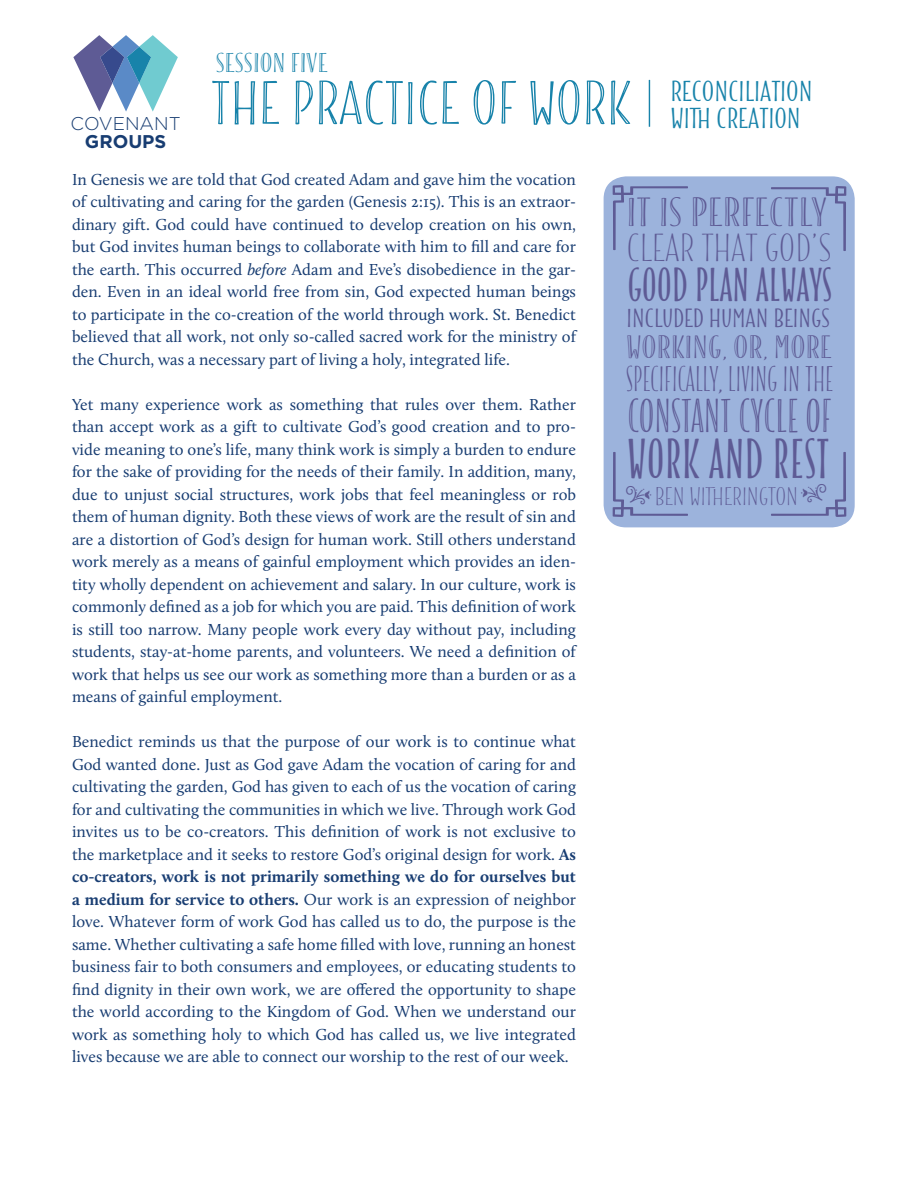
<style>
.page{position:relative;width:918px;height:1188px;background:#fff}
.page>*{position:absolute;margin:0;border:0;box-sizing:border-box;transform-origin:0 0}
.Subheading{font:54px "Blend Caps Inline";color:#1883aa}
.t1{font:700 49.5px "Blend Caps Condensed";letter-spacing:.01em;color:#5e5b95}
.t2{font:42px "Blend Caps Condensed Inline";color:#5e5b95}
.t3{font:700 42px "Blend Caps Condensed";color:#5e5b95}
.t4{font:36px "Blend Caps Engraved";color:#5e5b95}
.t5{font:34.5px "Blend Caps";color:#5e5b95}
.t6{font:31.5px "Blend Caps Condensed";color:#5e5b95}
.t7{font:28.5px "Blend Caps Engraved";color:#5e5b95}
.Subheading-2{font:700 25.5px/27px "Blend Caps";color:#1883aa}
.t8{font:24px "Blend Caps Engraved";color:#1883aa}
.t9{font:700 23.25px "Blend Caps";color:#5e5b95}
.t10{font:22.5px "Blend Caps";color:#5e5b95}
.t11{font:300 18.45px "Gotham";color:#183d72}
.t12{font:700 18.45px "Gotham";color:#183d72}
._2nd_page_body_text{font:16.5px/22.5px "Calluna";color:#183d72;text-align:justify}
.s1{font-style:italic}
.s2{font-weight:700}
</style>
<div class="page">
<svg style="left:73px;top:35px;width:105px;height:77px"></svg>
<div style="left:604px;top:176px;width:251px;height:351px;background:#9cb3dc;border-radius:22px"></div>
<p class="t11" style="left:71px;top:112px;width:111px">COVENANT</p>
<p class="t12" style="left:85px;top:129px;width:83px">GROUPS</p>
<p class="t8" style="left:216px;top:48px;width:113px">SESSION FIVE</p>
<p class="Subheading" style="left:211px;top:70px;width:446px">THE PRACTICE OF WORK |</p>
<p class="Subheading-2" style="left:670px;top:77px;width:143px">RECONCILIATION<br>WITH CREATION</p>
<p class="_2nd_page_body_text" style="left:72px;top:168px;width:506px">In Genesis we are told that God created Adam and gave him the vocation of cultivating and caring for the garden (Genesis 2:15). This is an extraor&shy;dinary gift. God could have continued to develop creation on his own, but God invites human beings to collaborate with him to fill and care for the earth. This occurred <span class="s1">before</span> Adam and Eve’s disobedience in the gar&shy;den. Even in an ideal world free from sin, God expected human beings to participate in the co-creation of the world through work. St. Benedict believed that all work, not only so-called sacred work for the ministry of the Church, was a necessary part of living a holy, integrated life.</p>
<p class="_2nd_page_body_text" style="left:72px;top:393px;width:506px">Yet many experience work as something that rules over them. Rather than accept work as a gift to cultivate God’s good creation and to pro&shy;vide meaning to one’s life, many think work is simply a burden to endure for the sake of providing for the needs of their family. In addition, many, due to unjust social structures, work jobs that feel meaningless or rob them of human dignity. Both these views of work are the result of sin and are a distortion of God’s design for human work. Still others understand work merely as a means of gainful employment which provides an iden&shy;tity wholly dependent on achievement and salary. In our culture, work is commonly defined as a job for which you are paid. This definition of work is still too narrow. Many people work every day without pay, including students, stay-at-home parents, and volunteers. We need a definition of work that helps us see our work as something more than a burden or as a means of gainful employment.</p>
<p class="_2nd_page_body_text" style="left:72px;top:730px;width:506px">Benedict reminds us that the purpose of our work is to continue what God wanted done. Just as God gave Adam the vocation of caring for and cultivating the garden, God has given to each of us the vocation of caring for and cultivating the communities in which we live. Through work God invites us to be co-creators. This definition of work is not exclusive to the marketplace and it seeks to restore God’s original design for work. <span class="s2">As co-creators, work is not primarily something we do for ourselves but a medium for service to others.</span> Our work is an expression of neighbor love. Whatever form of work God has called us to do, the purpose is the same. Whether cultivating a safe home filled with love, running an honest business fair to both consumers and employees, or educating students to find dignity in their own work, we are offered the opportunity to shape the world according to the Kingdom of God. When we understand our work as something holy to which God has called us, we live integrated lives because we are able to connect our worship to the rest of our week.</p>
<p class="t4" style="left:626px;top:190px;width:202px">IT IS PERFECTLY</p>
<p class="t5" style="left:627px;top:226px;width:206px">CLEAR THAT GOD’S</p>
<p class="t3" style="left:627px;top:260px;width:206px">GOOD PLAN ALWAYS</p>
<p class="t9" style="left:627px;top:302px;width:205px">INCLUDED HUMAN BEINGS</p>
<p class="t7" style="left:626px;top:330px;width:207px">WORKING, OR, MORE</p>
<p class="t6" style="left:626px;top:361px;width:208px">SPECIFICALLY, LIVING IN THE</p>
<p class="t2" style="left:627px;top:391px;width:206px">CONSTANT CYCLE OF</p>
<p class="t1" style="left:627px;top:430px;width:204px">WORK AND REST</p>
<p class="t10" style="left:655px;top:483px;width:145px">BEN WITHERINGTON</p>
</div>
